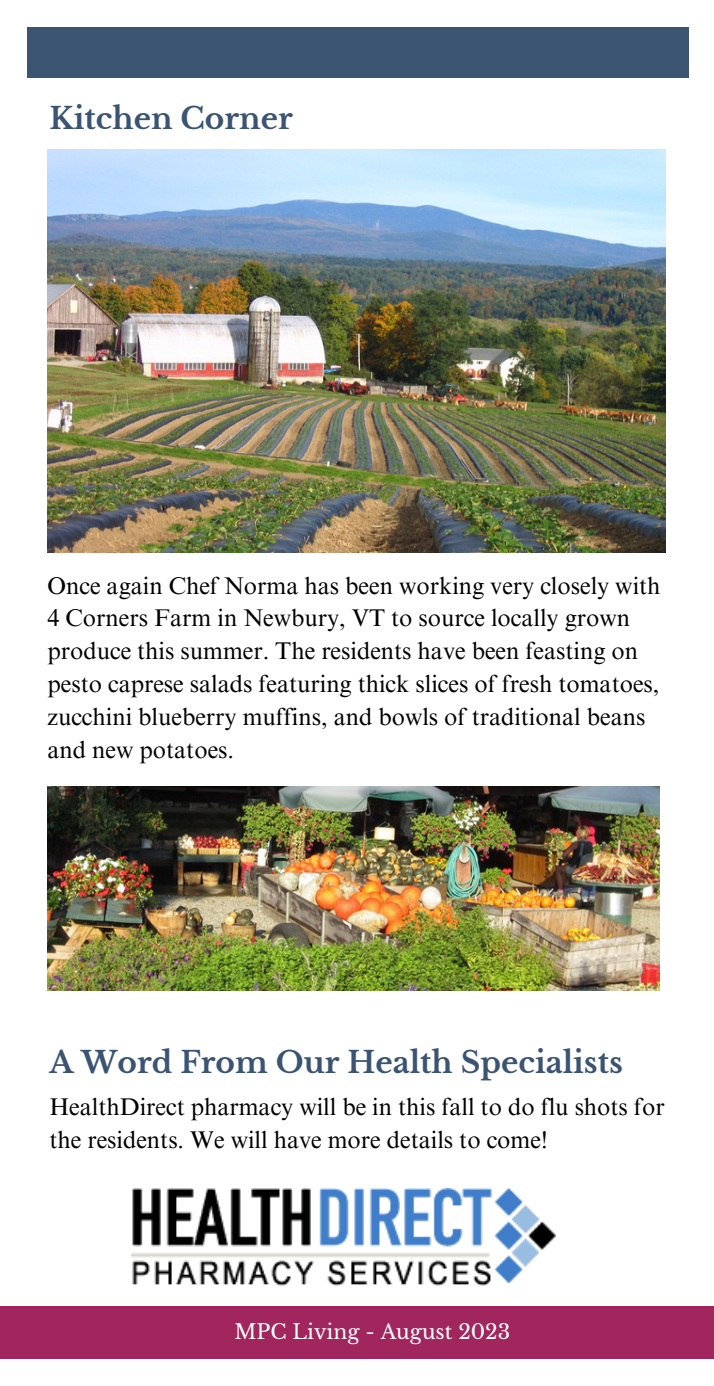
<style>
.page{position:relative;width:714px;height:1386px;background:#fff}
.page>*{position:absolute;margin:0;border:0;box-sizing:border-box;transform-origin:0 0}
.t1{font:700 29.57px "Libre Baskerville";color:#3b5472}
.t2{font:24.15px/32.9px "Times NRMT Pro";color:#000}
.t3{font:20.3px "Libre Baskerville";color:#fff}
</style>
<div class="page">
<div style="left:0;top:1306px;width:714px;height:53px;background:#a1265d"></div>
<div style="left:27px;top:27px;width:661px;height:50px;background:#3b5472"></div>
<img style="left:131px;top:1189px;width:424px;height:97px">
<img style="left:48px;top:149px;width:618px;height:403px">
<img style="left:48px;top:787px;width:611px;height:203px">
<p class="t1" style="left:49px;top:100px;width:245px">Kitchen Corner</p>
<p class="t2" style="left:48px;top:572px;width:615px">Once again Chef Norma has been working very closely with 4 Corners Farm in Newbury, VT to source locally grown produce this summer. The residents have been feasting on pesto caprese salads featuring thick slices of fresh tomatoes, zucchini blueberry muffins, and bowls of traditional beans and new potatoes.</p>
<p class="t1" style="left:49px;top:1044px;width:575px">A Word From Our Health Specialists</p>
<p class="t2" style="left:49px;top:1093px;width:617px">HealthDirect pharmacy will be in this fall to do flu shots for the residents. We will have more details to come!</p>
<p class="t3" style="left:234px;top:1319px;width:277px">MPC Living - August 2023</p>
</div>
